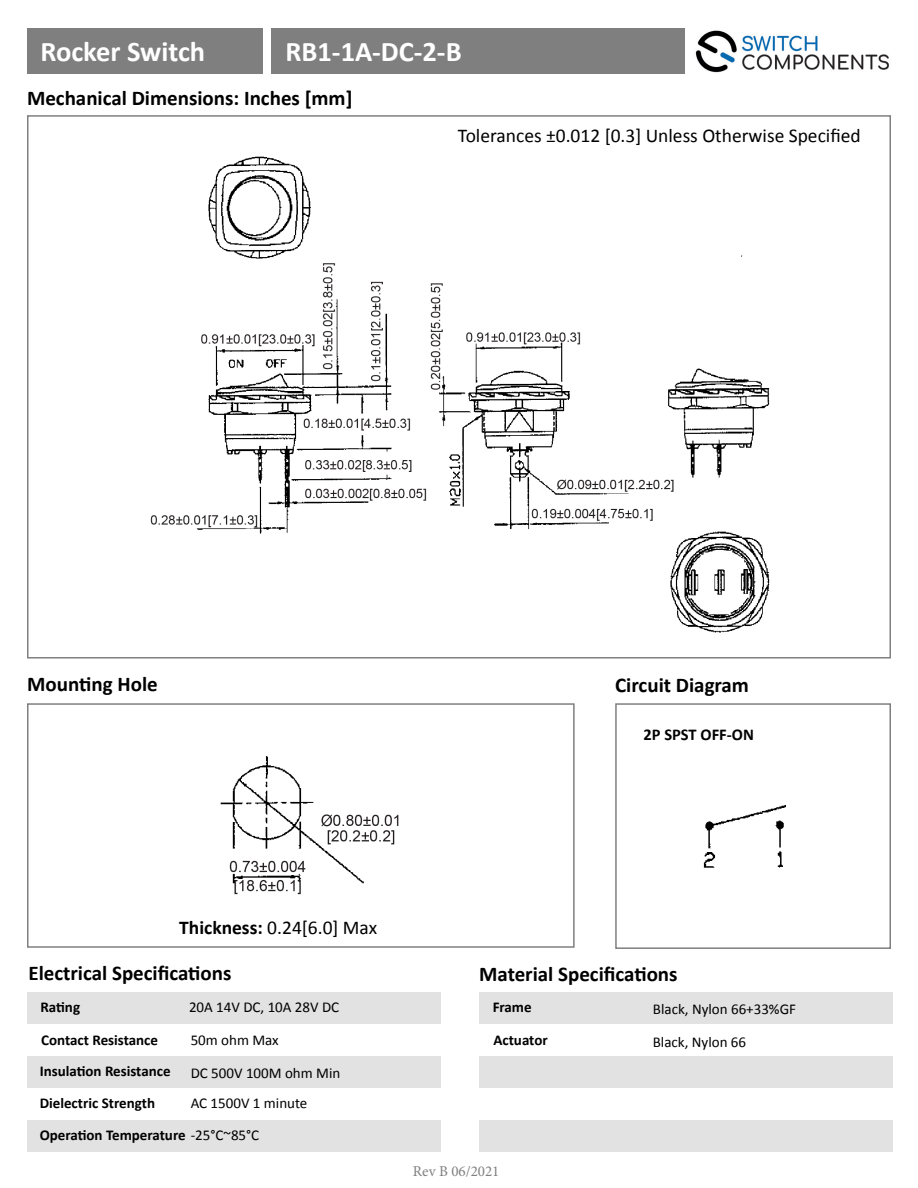
<style>
.page{position:relative;width:918px;height:1188px;background:#fff}
.page>*{position:absolute;margin:0;border:0;box-sizing:border-box;transform-origin:0 0}
.t1{font:700 28.5px "Calibri";color:#fff}
.t2{font:700 21px "Calibri";color:#000}
.t3{font:19.5px "Calibri";color:#000}
.t4{font:700 16.5px "Calibri";color:#000}
.t5{font:700 15px "Calibri";color:#000}
.t6{font:15px "Calibri";color:#000}
.t7{font:15px "Minion Pro";color:#7f7f7f}
.s1{font-weight:700}
.s2{font-weight:400}
</style>
<div class="page">
<img style="left:695px;top:30px;width:194px;height:43px">
<div style="left:27px;top:29px;width:236px;height:45px;background:#7f7f7f"></div>
<div style="left:27px;top:703px;width:548px;height:245px;border:2px solid #7f7f7f"></div>
<div style="left:615px;top:703px;width:276px;height:246px;border:2px solid #7f7f7f"></div>
<div style="left:271px;top:28px;width:414px;height:46px;background:#7f7f7f"></div>
<div style="left:27px;top:992px;width:414px;height:31px;background:#e2e2e2"></div>
<div style="left:479px;top:992px;width:414px;height:31px;background:#e2e2e2"></div>
<div style="left:27px;top:1056px;width:414px;height:32px;background:#e2e2e2"></div>
<div style="left:479px;top:1056px;width:414px;height:32px;background:#e2e2e2"></div>
<div style="left:27px;top:1120px;width:414px;height:32px;background:#e2e2e2"></div>
<div style="left:479px;top:1120px;width:414px;height:32px;background:#e2e2e2"></div>
<img style="left:220px;top:756px;width:179px;height:139px">
<img style="left:703px;top:805px;width:83px;height:63px">
<img style="left:150px;top:156px;width:620px;height:477px">
<p class="t1" style="left:40px;top:31px;width:166px">Rocker Switch</p>
<p class="t1" style="left:286px;top:31px;width:178px">RB1-1A-DC-2-B</p>
<p class="t2" style="left:27px;top:83px;width:327px">Mechanical Dimensions: Inches [mm]</p>
<p class="t3" style="left:458px;top:124px;width:404px">Tolerances ±0.012 [0.3] Unless Otherwise Specified</p>
<p class="t2" style="left:27px;top:669px;width:132px">Mounting Hole</p>
<p class="t2" style="left:615px;top:671px;width:135px">Circuit Diagram</p>
<p class="t4" style="left:644px;top:722px;width:112px">2P SPST OFF-ON</p>
<p class="t3" style="left:179px;top:915px;width:199px"><span class="s1">Thickness:</span> 0.24[6.0] Max</p>
<p class="t2" style="left:28px;top:958px;width:205px">Electrical Specifications</p>
<p class="t2" style="left:479px;top:959px;width:200px">Material Specifications</p>
<p class="t5" style="left:40px;top:996px;width:41px">Rating</p>
<p class="t5" style="left:493px;top:996px;width:41px">Frame</p>
<p class="t5" style="left:41px;top:1029px;width:118px">Contact Resistance</p>
<p class="t6" style="left:191px;top:1031px;width:90px">50m ohm Max</p>
<p class="t5" style="left:493px;top:1029px;width:56px">Actuator</p>
<p class="t6" style="left:653px;top:1033px;width:95px">Black, Nylon 66</p>
<p class="t6" style="left:189px;top:998px;width:152px">20A 14V DC, 10A 28V DC</p>
<p class="t6" style="left:653px;top:1000px;width:145px">Black, Nylon 66+33%GF</p>
<p class="t5" style="left:40px;top:1061px;width:132px">Insulation Resistance</p>
<p class="t5" style="left:40px;top:1093px;width:117px">Dielectric Strength</p>
<p class="t5" style="left:40px;top:1125px;width:221px">Operation Temperature <span class="s2">-25°C~85°C</span></p>
<p class="t6" style="left:191px;top:1064px;width:151px">DC 500V 100M ohm Min</p>
<p class="t6" style="left:191px;top:1094px;width:118px">AC 1500V 1 minute</p>
<p class="t7" style="left:413px;top:1162px;width:88px">Rev B 06/2021</p>
</div>
